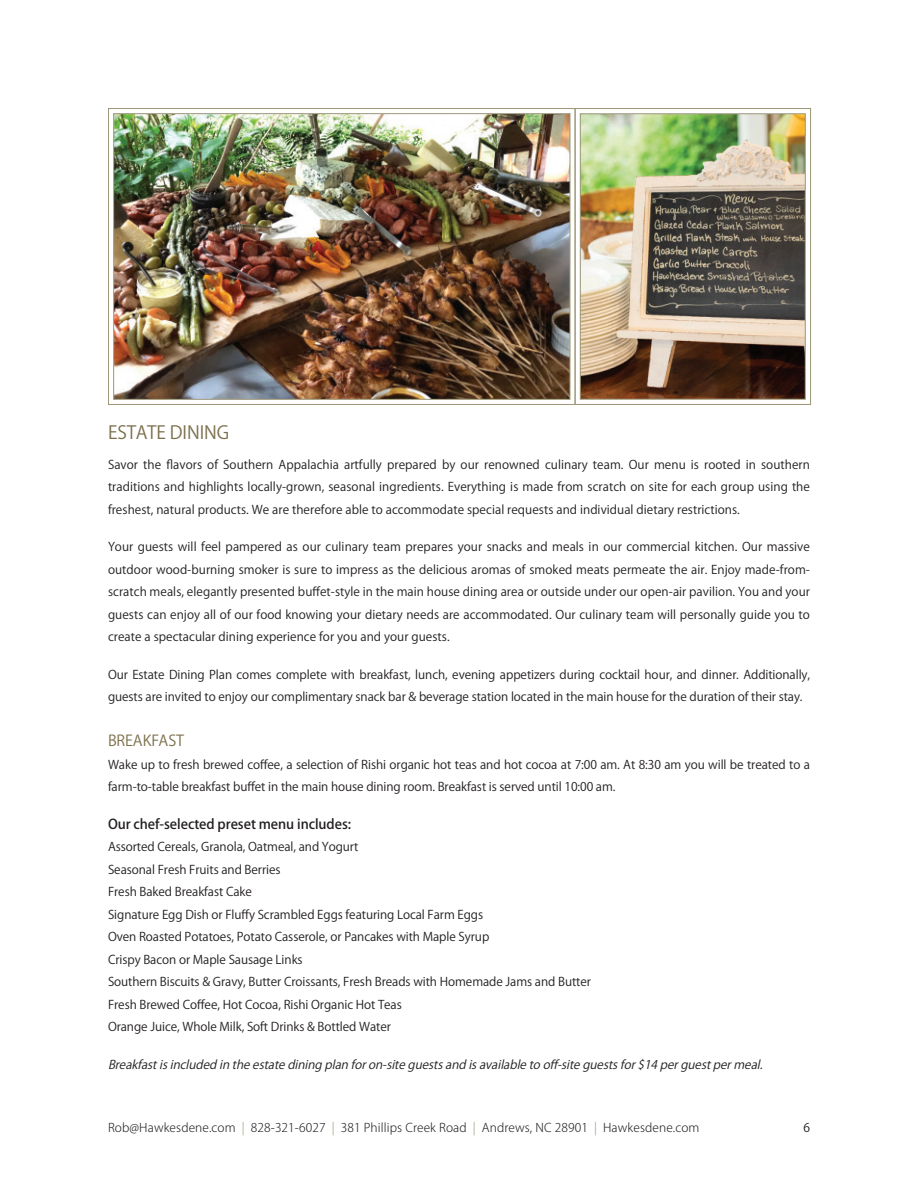
<style>
.page{position:relative;width:918px;height:1188px;background:#fff}
.page>*{position:absolute;margin:0;border:0;box-sizing:border-box;transform-origin:0 0}
.Subheads{font:18px "Koz Go Pr 6 N";letter-spacing:-.005em;color:#7b704c}
.t1{font:15px "Koz Go Pr 6 N";letter-spacing:-.005em;color:#7b704c}
.t2{font:500 13.5px "Koz Go Pr 6 N";letter-spacing:-.005em;color:#231f20}
.t3{font:12px/22.5px "Koz Go Pr 6 N";letter-spacing:-.005em;color:#231f20;text-align:justify}
.t4{font:italic 12px "Koz Go Pr 6 N";color:#231f20}
.t5{font:300 12px "Koz Go Pro";letter-spacing:.01em;color:#231f20}
.t6{font:12px "Koz Go Pro";color:#231f20}
.s1{color:#9f997b}
</style>
<div class="page">
<svg style="left:108px;top:108px;width:466px;height:297px"></svg>
<img style="left:113px;top:113px;width:458px;height:287px">
<svg style="left:574px;top:108px;width:238px;height:297px"></svg>
<img style="left:579px;top:113px;width:227px;height:287px">
<p class="Subheads" style="left:108px;top:423px;width:123px">ESTATE DINING</p>
<p class="t3" style="left:108px;top:453px;width:704px">Savor the flavors of Southern Appalachia artfully prepared by our renowned culinary team. Our menu is rooted in southern traditions and highlights locally-grown, seasonal ingredients. Everything is made from scratch on site for each group using the freshest, natural products. We are therefore able to accommodate special requests and individual dietary restrictions.</p>
<p class="t3" style="left:108px;top:536px;width:704px">Your guests will feel pampered as our culinary team prepares your snacks and meals in our commercial kitchen. Our massive outdoor wood-burning smoker is sure to impress as the delicious aromas of smoked meats permeate the air. Enjoy made-from&shy;scratch meals, elegantly presented buffet-style in the main house dining area or outside under our open-air pavilion. You and your guests can enjoy all of our food knowing your dietary needs are accommodated. Our culinary team will personally guide you to create a spectacular dining experience for you and your guests.</p>
<p class="t3" style="left:108px;top:663px;width:704px">Our Estate Dining Plan comes complete with breakfast, lunch, evening appetizers during cocktail hour, and dinner. Additionally, guests are invited to enjoy our complimentary snack bar &amp; beverage station located in the main house for the duration of their stay.</p>
<p class="t1" style="left:108px;top:732px;width:78px">BREAKFAST</p>
<p class="t3" style="left:108px;top:753px;width:704px">Wake up to fresh brewed coffee, a selection of Rishi organic hot teas and hot cocoa at 7:00 am. At 8:30 am you will be treated to a farm-to-table breakfast buffet in the main house dining room. Breakfast is served until 10:00 am.</p>
<p class="t2" style="left:108px;top:816px;width:245px">Our chef-selected preset menu includes:</p>
<p class="t3" style="left:108px;top:836px;width:252px">Assorted Cereals, Granola, Oatmeal, and Yogurt</p>
<p class="t3" style="left:108px;top:858px;width:174px">Seasonal Fresh Fruits and Berries</p>
<p class="t3" style="left:108px;top:881px;width:145px">Fresh Baked Breakfast Cake</p>
<p class="t3" style="left:108px;top:903px;width:377px">Signature Egg Dish or Fluffy Scrambled Eggs featuring Local Farm Eggs</p>
<p class="t3" style="left:108px;top:926px;width:383px">Oven Roasted Potatoes, Potato Casserole, or Pancakes with Maple Syrup</p>
<p class="t3" style="left:108px;top:948px;width:196px">Crispy Bacon or Maple Sausage Links</p>
<p class="t3" style="left:108px;top:971px;width:484px">Southern Biscuits &amp; Gravy, Butter Croissants, Fresh Breads with Homemade Jams and Butter</p>
<p class="t3" style="left:108px;top:993px;width:295px">Fresh Brewed Coffee, Hot Cocoa, Rishi Organic Hot Teas</p>
<p class="t3" style="left:108px;top:1016px;width:285px">Orange Juice, Whole Milk, Soft Drinks &amp; Bottled Water</p>
<p class="t4" style="left:108px;top:1057px;width:660px">Breakfastisincludedintheestatediningplanforon-siteguestsandisavailabletooff-siteguestsfor$14perguestpermeal.</p>
<p class="t5" style="left:108px;top:1119px;width:593px">Rob@Hawkesdene.com <span class="s1">|</span> 828-321-6027 <span class="s1">|</span> 381 Phillips Creek Road <span class="s1">|</span> Andrews, NC 28901 <span class="s1">|</span> Hawkesdene.com</p>
<p class="t6" style="left:803px;top:1120px;width:8px">6</p>
</div>
